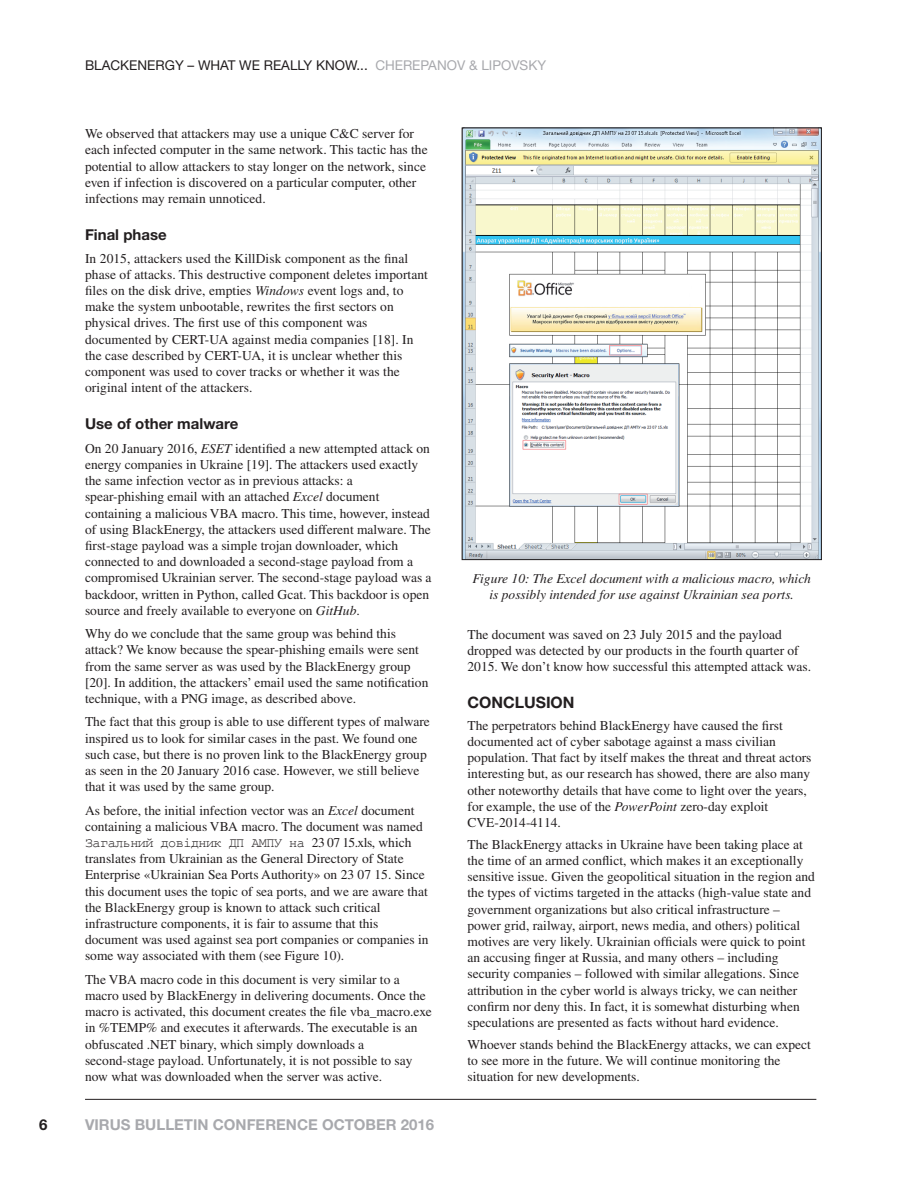
<style>
.page{position:relative;width:918px;height:1188px;background:#fff}
.page>*{position:absolute;margin:0;border:0;box-sizing:border-box;transform-origin:0 0}
.t1{font:700 15.75px "Helvetica Neue";color:#231f20}
.t2{font:700 15px "Helvetica Neue";color:#a8a9ad}
.t3{font:700 15px "Helvetica Neue";color:#231f20}
.t4{font:13.5px/16.2px "Times";color:#231f20}
.t5{font:italic 13.5px/16.2px "Times";color:#231f20;text-align:center}
.t6{font:13.5px "Helvetica Neue";color:#231f20}
.t7{font:13.5px "Courier New";letter-spacing:-.04em;color:#231f20}
.s1{color:#a8a9ad}
.s2{font-style:italic}
.s3{font-family:"Times"}
</style>
<div class="page">
<hr style="left:85px;top:1099px;width:731px;height:1px;background:#231f20">
<img style="left:464px;top:130px;width:356px;height:428px">
<div style="left:462px;top:128px;width:360px;height:432px;border:1px solid #231f20"></div>
<p class="t6" style="left:85px;top:61px;width:463px">BLACKENERGY – WHAT WE REALLY KNOW... <span class="s1">CHEREPANOV &amp; LIPOVSKY</span></p>
<p class="t4" style="left:85px;top:127px;width:344px">We observed that attackers may use a unique C&amp;C server for each infected computer in the same network. This tactic has the potential to allow attackers to stay longer on the network, since even if infection is discovered on a particular computer, other infections may remain unnoticed.</p>
<p class="t3" style="left:85px;top:229px;width:83px">Final phase</p>
<p class="t4" style="left:85px;top:251px;width:344px">In 2015, attackers used the KillDisk component as the final phase of attacks. This destructive component deletes important files on the disk drive, empties <span class="s2">Windows</span> event logs and, to make the system unbootable, rewrites the first sectors on physical drives. The first use of this component was documented by CERT-UA against media companies [18]. In the case described by CERT-UA, it is unclear whether this component was used to cover tracks or whether it was the original intent of the attackers.</p>
<p class="t3" style="left:85px;top:419px;width:155px">Use of other malware</p>
<p class="t4" style="left:85px;top:441px;width:348px">On 20 January 2016, <span class="s2">ESET</span> identified a new attempted attack on energy companies in Ukraine [19]. The attackers used exactly the same infection vector as in previous attacks: a spear-phishing email with an attached <span class="s2">Excel</span> document containing a malicious VBA macro. This time, however, instead of using BlackEnergy, the attackers used different malware. The first-stage payload was a simple trojan downloader, which connected to and downloaded a second-stage payload from a compromised Ukrainian server. The second-stage payload was a backdoor, written in Python, called Gcat. This backdoor is open source and freely available to everyone on <span class="s2">GitHub</span>.</p>
<p class="t4" style="left:85px;top:627px;width:345px">Why do we conclude t hat the same group was behind this attack? We know because the spear-phishing emails were sent from the same server as was used by the BlackEnergy group [20]. In addition, the attackers’ email used the same notification technique, with a PNG image, as described above.</p>
<p class="t4" style="left:85px;top:715px;width:346px">The fact that this group is able to use different types of malware inspired us to look for similar cases in the past. We found one such case, but there is no proven link to the BlackEnergy group as seen in the 20 January 2016 case. However, we still believe that it was used by the same group.</p>
<p class="t4" style="left:85px;top:803px;width:339px">As before, the initial infection vector was an <span class="s2">Excel</span> document containing a malicious VBA macro. The document was named</p>
<p class="t7" style="left:85px;top:836px;width:328px">Загальний довідник ДП АМПУ на <span class="s3">23 07 15.xls, which</span></p>
<p class="t4" style="left:85px;top:852px;width:345px">translates from Ukrainian as the General Directory of State Enterprise «Ukrainian Sea Ports Authority» on 23 07 15. Since this document uses the topic of sea ports, and we are aware that the BlackEnergy group is known to attack such critical infrastructure components, it is fair to assume that this document was used against sea port companies or companies in some way associated with them (see Figure 10).</p>
<p class="t4" style="left:85px;top:973px;width:348px">The VBA macro code in this document is very similar to a macro used by BlackEnergy in delivering documents. Once the macro is activated, this document creates the file vba_macro.exe in %TEMP% and executes it afterwards. The executable is an obfuscated .NET binary, which simply downloads a second-stage payload. Unfortunately, it is not possible to say now what was downloaded when the server was active.</p>
<p class="t3" style="left:39px;top:1119px;width:10px">6</p>
<p class="t2" style="left:85px;top:1119px;width:351px">VIRUS BULLETIN CONFERENCE OCTOBER 2016</p>
<p class="t5" style="left:473px;top:571px;width:340px">Figure 10: The Excel document with a malicious macro, which is possibly intended for use against Ukrainian sea ports.</p>
<p class="t4" style="left:468px;top:628px;width:345px">The document was saved on 23 July 2015 and the payload dropped was detected by our products in the fourth quarter of<br>2015. We don’t know how successful this attempted attack was.</p>
<p class="t1" style="left:468px;top:697px;width:109px">CONCLUSION</p>
<p class="t4" style="left:468px;top:719px;width:346px">The perpetrators behind BlackEnergy have caused the first documented act of cyber sabotage against a mass civilian population. That fact by itself makes the threat and threat actors interesting but, as our research has showed, there are also many other noteworthy details that have come to light over the years, for example, the use of the <span class="s2">PowerPoint</span> zero-day exploit CVE-2014-4114.</p>
<p class="t4" style="left:468px;top:837px;width:349px">The BlackEnergy attacks in Ukraine have been taking place at the time of an armed conflict, which makes it an exceptionally sensitive issue. Given the geopolitical situation in the region and the types of victims targeted in the attacks (high-value state and government organizations but also critical infrastructure – power grid, railway, airport, news media, and others) political motives are very likely. Ukrainian officials were quick to point an accusing finger at Russia, and many others – including security companies – followed with similar allegations. Since attribution in the cyber world is always tricky, we can neither confirm nor deny this. In fact, it is somewhat disturbing when speculations are presented as facts without hard evidence.</p>
<p class="t4" style="left:468px;top:1037px;width:345px">Whoever stands behind the BlackEnergy attacks, we can expect to see more in the future. We will continue monitoring the situation for new developments.</p>
</div>
